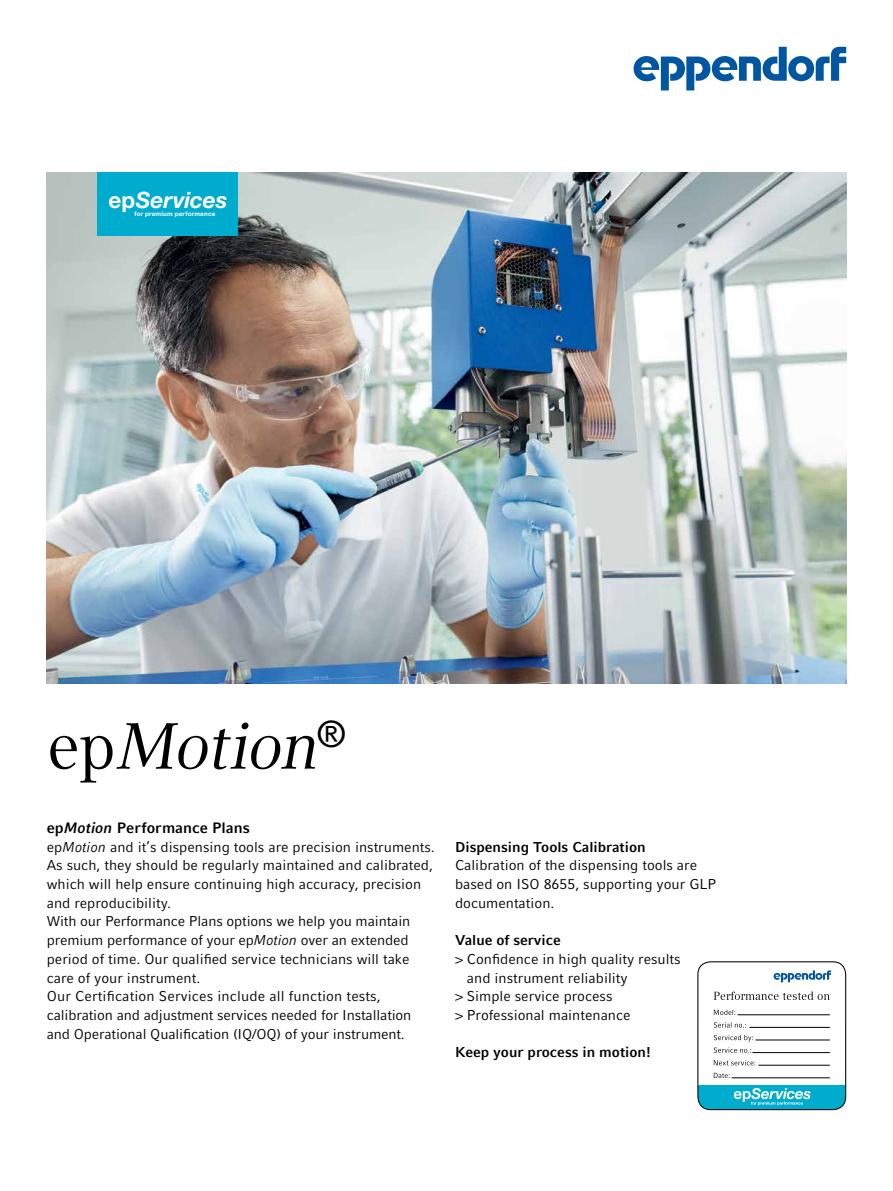
<style>
.page{position:relative;width:893px;height:1191px;background:#fff}
.page>*{position:absolute;margin:0;border:0;box-sizing:border-box;transform-origin:0 0}
.t1{font:italic 64.5px "Compatil Textfor Eppendorf";color:#000}
.t2{font:italic 700 22.5px "EP Helvetica";color:#fff}
.t3{font:700 15px "Compatil Factfor Eppendorf";color:#000}
.t4{font:14.25px/18.8px "Compatil Factfor Eppendorf";color:#000}
.t5{font:700 14.25px "Compatil Factfor Eppendorf";color:#000}
.t6{font:700 6.3px "EP Helvetica";letter-spacing:.03em;color:#fff}
.s1{font-style:normal}
.s2{font-style:italic}
</style>
<div class="page">
<img style="left:47px;top:172px;width:799px;height:511px">
<div style="left:98px;top:172px;width:140px;height:64px;background:#00accd"></div>
<svg style="left:634px;top:47px;width:212px;height:43px"></svg>
<div style="left:698px;top:1014px;width:148px;height:95px;background:#00accd;border-radius:13px"></div>
<svg style="left:699px;top:962px;width:147px;height:143px"></svg>
<div style="left:697px;top:961px;width:149px;height:149px;border:1px solid #000;border-radius:13px"></div>
<h2 class="t2" style="left:109px;top:186px;width:120px"><span class="s1">ep</span>Services</h2>
<p class="t6" style="left:135px;top:210px;width:82px">for premium performance</p>
<h1 class="t1" style="left:47px;top:708px;width:302px"><span class="s1">e p</span> Motion<sup>®</sup></h1>
<p class="t3" style="left:47px;top:818px;width:205px">ep<span class="s2">Motion</span> Performance Plans</p>
<p class="t4" style="left:47px;top:837px;width:390px">ep<span class="s2">Motion</span> and it’s dispensing tools are precision instruments.<br>As such, they should be regularly maintained and calibrated, which will help ensure continuing high accuracy, precision and reproducibility.<br>With our Performance Plans options we help you maintain premium performance of your ep<span class="s2">Motion</span> over an extended period of time. Our qualified service technicians will take care of your instrument.<br>Our Certification Services include all function tests, calibration and adjustment services needed for Installation and Operational Qualification (IQ/OQ) of your instrument.</p>
<p class="t5" style="left:455px;top:838px;width:192px">Dispensing Tools Calibration</p>
<p class="t4" style="left:455px;top:856px;width:263px">Calibration of the dispensing tools are based on ISO 8655, supporting your GLP documentation.</p>
<p class="t5" style="left:455px;top:931px;width:107px">Value of service</p>
<p class="t4" style="left:455px;top:949px;width:227px">&gt; Confidence in high quality results</p>
<p class="t4" style="left:467px;top:968px;width:162px">and instrument reliability</p>
<p class="t4" style="left:455px;top:987px;width:159px">&gt; Simple service process</p>
<p class="t4" style="left:455px;top:1005px;width:177px">&gt; Professional maintenance</p>
<p class="t5" style="left:455px;top:1044px;width:197px">Keep your process in motion!</p>
</div>
